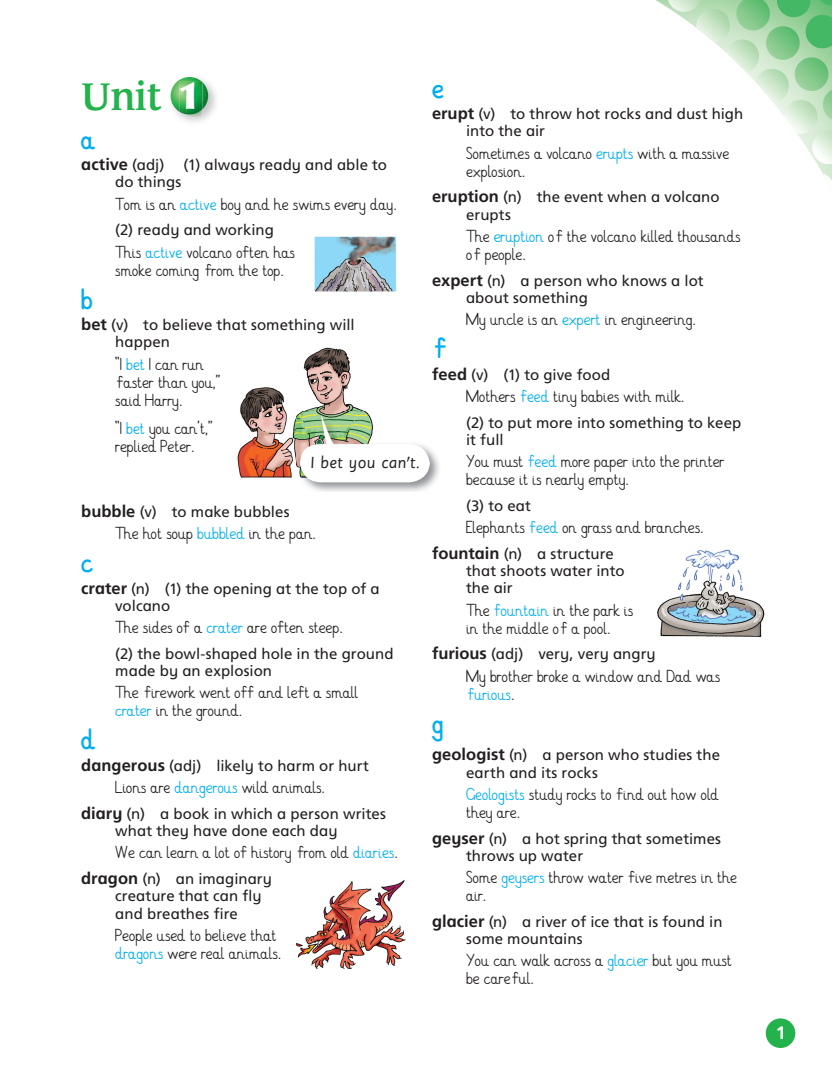
<style>
.page{position:relative;width:832px;height:1086px;background:#fff}
.page>*{position:absolute;margin:0;border:0;box-sizing:border-box;transform-origin:0 0}
.t1{font:500 37.5px "Leawood Infant";color:#23b24b}
.t2{font:700 22.5px "Hf W Precursive Four";color:#00aeef}
.t3{font:18px "Sassoon San Slope";color:#231f20}
.t4{font:700 18px "Frutiger Inf";color:#fff}
.t5{font:700 16.5px "Frutiger Inf";color:#231f20}
.t6{font:15px/17.2px "Frutiger Inf";letter-spacing:.005em;color:#231f20}
.t7{font:13.5px/18px "Hf W Precursive Four";color:#231f20}
.s1{font-family:"Optima";font-weight:900;color:#fff}
.s2{font-weight:400;font-size:15px}
.s3{color:#00aeef}
.s4{font-weight:700;font-size:16.5px}
</style>
<div class="page">
<div style="left:766px;top:1018px;width:29px;height:30px;background:#23b24b;border-radius:50%"></div>
<img style="left:170px;top:83px;width:46px;height:39px">
<svg style="left:171px;top:77px;width:37px;height:35px"></svg>
<img style="left:179px;top:115px;width:24px;height:2px">
<img style="left:179px;top:81px;width:24px;height:34px">
<img style="left:314px;top:236px;width:82px;height:56px">
<img style="left:295px;top:880px;width:111px;height:89px">
<img style="left:657px;top:549px;width:108px;height:88px">
<img style="left:237px;top:347px;width:130px;height:131px">
<img style="left:305px;top:450px;width:134px;height:42px">
<img style="left:297px;top:412px;width:72px;height:66px">
<svg style="left:300px;top:415px;width:130px;height:67px"></svg>
<svg style="left:656px;top:0;width:176px;height:189px"></svg>
<h1 class="t1" style="left:81px;top:74px;width:121px">Unit <span class="s1">1</span></h1>
<h2 class="t2" style="left:81px;top:126px;width:16px">a</h2>
<p class="t5" style="left:81px;top:155px;width:85px">active <span class="s2">(adj)</span></p>
<p class="t6" style="left:184px;top:156px;width:205px">(1) always ready and able to</p>
<p class="t6" style="left:115px;top:173px;width:68px">do things</p>
<p class="t7" style="left:115px;top:196px;width:283px">Tom is an <span class="s3">active</span> boy and he swims every day.</p>
<p class="t6" style="left:115px;top:221px;width:160px">(2) ready and working</p>
<p class="t7" style="left:115px;top:244px;width:181px">This <span class="s3">active</span> volcano oÏten has smoke coming Ïrom the top.</p>
<h2 class="t2" style="left:81px;top:286px;width:14px">b</h2>
<p class="t6" style="left:115px;top:316px;width:241px;text-indent:-34px"><span class="s4">bet</span> (v) to believe that something will happen</p>
<p class="t7" style="left:115px;top:356px;width:107px">“I <span class="s3">bet</span> I can run<br>Ïaster than you,” said Harry.</p>
<p class="t7" style="left:115px;top:421px;width:99px">“I <span class="s3">bet</span> you can’t,” replied Peter.</p>
<h3 class="t3" style="left:310px;top:453px;width:112px">I bet you can't.</h3>
<p class="t6" style="left:81px;top:503px;width:210px"><span class="s4">bubble</span> (v) to make bubbles</p>
<p class="t7" style="left:115px;top:526px;width:202px">The hot soup <span class="s3">bubbled</span> in the pan.</p>
<h2 class="t2" style="left:81px;top:549px;width:14px">c</h2>
<p class="t6" style="left:115px;top:579px;width:266px;text-indent:-34px"><span class="s4">crater</span> (n) (1) the opening at the top of a volcano</p>
<p class="t7" style="left:115px;top:620px;width:229px">The sides oÏ a <span class="s3">crater</span> are oÏten steep.</p>
<p class="t6" style="left:115px;top:645px;width:280px">(2) the bowl-shaped hole in the ground made by an explosion</p>
<p class="t7" style="left:115px;top:685px;width:244px">The Ïirework went oÏÏ and leÏt a small <span class="s3">crater</span> in the ground.</p>
<h2 class="t2" style="left:81px;top:726px;width:16px">d</h2>
<p class="t6" style="left:81px;top:757px;width:289px"><span class="s4">dangerous</span> (adj) likely to harm or hurt</p>
<p class="t7" style="left:115px;top:780px;width:211px">Lions are <span class="s3">dangerous</span> wild animals.</p>
<p class="t6" style="left:115px;top:805px;width:272px;text-indent:-34px"><span class="s4">diary</span> (n) a book in which a person writes what they have done each day</p>
<p class="t7" style="left:115px;top:845px;width:284px">We can learn a lot oÏ history Ïrom old <span class="s3">diaries</span>.</p>
<p class="t6" style="left:115px;top:870px;width:158px;text-indent:-34px"><span class="s4">dragon</span> (n) an imaginary creature that can fly and breathes fire</p>
<p class="t7" style="left:115px;top:927px;width:167px">People used to believe that <span class="s3">dragons</span> were real animals.</p>
<h2 class="t2" style="left:432px;top:75px;width:14px">e</h2>
<p class="t6" style="left:466px;top:105px;width:279px;text-indent:-34px"><span class="s4">erupt</span> (v) to throw hot rocks and dust high into the air</p>
<p class="t7" style="left:466px;top:145px;width:265px">Sometimes a volcano <span class="s3">erupts</span> with a massive explosion.</p>
<p class="t6" style="left:466px;top:188px;width:255px;text-indent:-34px"><span class="s4">eruption</span> (n) the event when a volcano erupts</p>
<p class="t7" style="left:466px;top:229px;width:276px">The <span class="s3">eruption</span> oÏ the volcano killed thousands oÏ people.</p>
<p class="t6" style="left:466px;top:272px;width:239px;text-indent:-34px"><span class="s4">expert</span> (n) a person who knows a lot about something</p>
<p class="t7" style="left:466px;top:312px;width:231px">My uncle is an <span class="s3">expert</span> in engineering.</p>
<h2 class="t2" style="left:432px;top:335px;width:16px">Ï</h2>
<p class="t6" style="left:432px;top:366px;width:180px"><span class="s4">feed</span> (v) (1) to give food</p>
<p class="t7" style="left:466px;top:388px;width:219px">Mothers <span class="s3">Ïeed</span> tiny babies with milk.</p>
<p class="t6" style="left:466px;top:414px;width:277px">(2) to put more into something to keep it full</p>
<p class="t7" style="left:466px;top:454px;width:260px">You must <span class="s3">Ïeed</span> more paper into the printer because it is nearly empty.</p>
<p class="t6" style="left:466px;top:497px;width:67px">(3) to eat</p>
<p class="t7" style="left:466px;top:520px;width:239px">Elephants <span class="s3">Ïeed</span> on grass and branches.</p>
<p class="t6" style="left:466px;top:545px;width:160px;text-indent:-34px"><span class="s4">fountain</span> (n) a structure that shoots water into the air</p>
<p class="t7" style="left:466px;top:602px;width:169px">The <span class="s3">Ïountain</span> in the park is in the middle oÏ a pool.</p>
<p class="t6" style="left:432px;top:645px;width:225px"><span class="s4">furious</span> (adj) very, very angry</p>
<p class="t7" style="left:466px;top:668px;width:256px">My brother broke a window and Dad was<br><span class="s3">Ïurious</span>.</p>
<h2 class="t2" style="left:432px;top:709px;width:13px">g</h2>
<p class="t6" style="left:466px;top:746px;width:255px;text-indent:-34px"><span class="s4">geologist</span> (n) a person who studies the earth and its rocks</p>
<p class="t7" style="left:466px;top:787px;width:254px"><span class="s3">Geologists</span> study rocks to Ïind out how old they are.</p>
<p class="t6" style="left:466px;top:830px;width:256px;text-indent:-34px"><span class="s4">geyser</span> (n) a hot spring that sometimes throws up water</p>
<p class="t7" style="left:466px;top:870px;width:272px">Some <span class="s3">geysers</span> throw water Ïive metres in the air.</p>
<p class="t6" style="left:466px;top:913px;width:258px;text-indent:-34px"><span class="s4">glacier</span> (n) a river of ice that is found in some mountains</p>
<p class="t7" style="left:466px;top:953px;width:267px">You can walk across a <span class="s3">glacier</span> but you must be careÏul.</p>
<h3 class="t4" style="left:776px;top:1022px;width:12px">1</h3>
</div>
